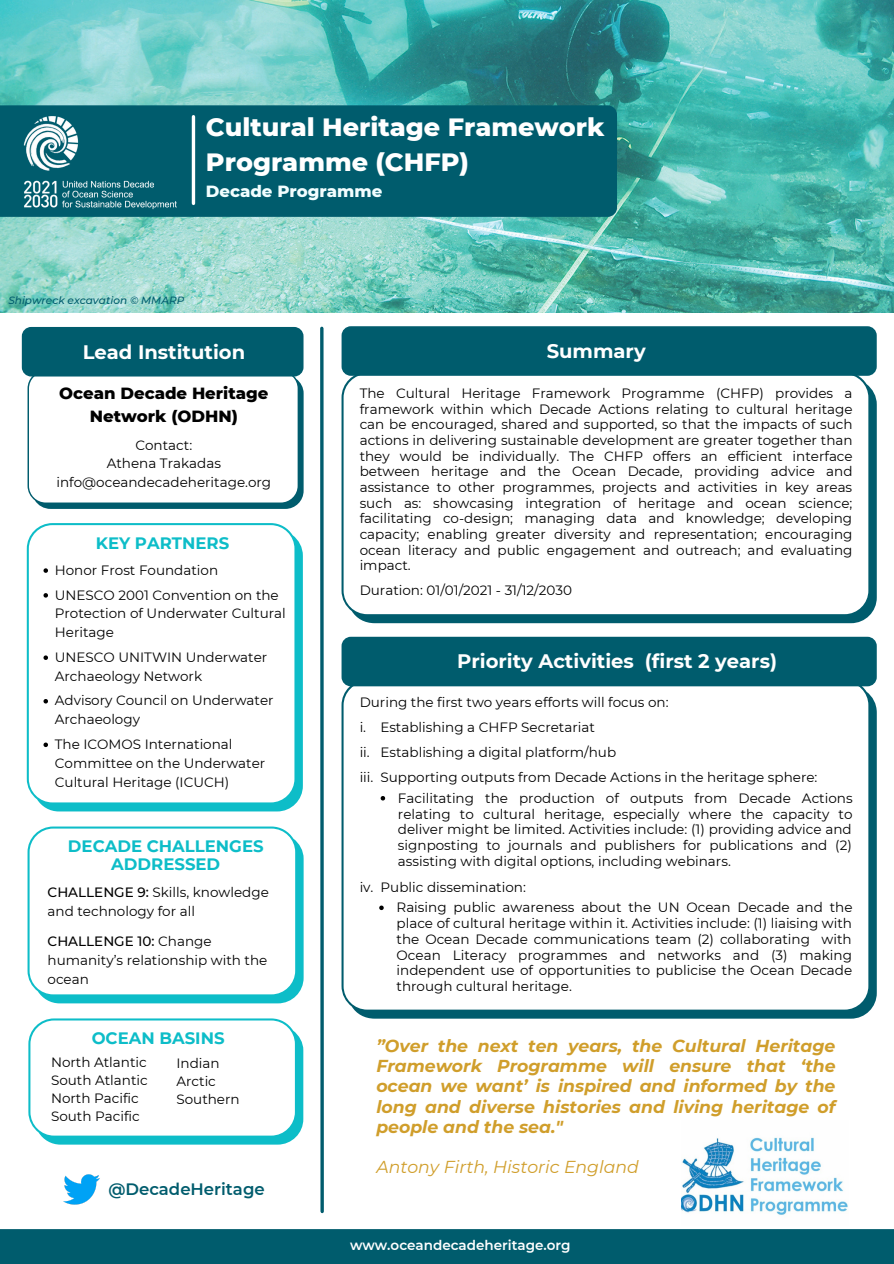
<style>
.page{position:relative;width:894px;height:1264px;background:#fff}
.page>*{position:absolute;margin:0;border:0;box-sizing:border-box;transform-origin:0 0}
.t1{font:800 25.5px/35px "Montserrat";color:#fff}
.t2{font:700 19.5px "Montserrat";color:#fff}
.t3{font:italic 700 17.25px/20.2px "Montserrat";color:#d09e2b;text-align:justify}
.t4{font:italic 17.25px "Montserrat";color:#d09e2b}
.t5{font:700 16.5px "Montserrat";color:#0dbdc8}
.t6{font:800 16.5px/23px "Montserrat";color:#000;text-align:center}
.t7{font:800 16.5px "Montserrat";color:#f2feff}
.t8{font:600 16.5px "Montserrat";color:#005c6d}
.t9{font:13.5px/15.6px "Montserrat";color:#000}
.t10{font:600 13.5px "Montserrat";color:#fff}
.t11{font:italic 500 10.5px "Montserrat";color:#005c6d}
.s1{font-weight:500}
</style>
<div class="page">
<img style="left:0;top:0;width:893px;height:313px">
<svg style="left:320px;top:328px;width:4px;height:883px;background:#267483"></svg>
<svg style="left:28px;top:370px;width:275px;height:139px"></svg>
<svg style="left:28px;top:826px;width:275px;height:177px"></svg>
<svg style="left:341px;top:372px;width:535px;height:251px"></svg>
<svg style="left:341px;top:680px;width:535px;height:338px"></svg>
<img style="left:681px;top:1137px;width:167px;height:78px">
<div style="left:0;top:1229px;width:893px;height:34px;background:#005c6d"></div>
<div style="left:341px;top:326px;width:535px;height:50px;background:#005c6d;border-radius:9px"></div>
<div style="left:341px;top:636px;width:535px;height:50px;background:#005c6d;border-radius:9px"></div>
<svg style="left:27px;top:523px;width:276px;height:288px"></svg>
<div style="left:0;top:105px;width:617px;height:112px;background:#005c6d"></div>
<img style="left:15px;top:102px;width:167px;height:119px">
<hr style="left:192px;top:117px;width:3px;height:86px;background:#fff">
<svg style="left:28px;top:1018px;width:275px;height:126px"></svg>
<div style="left:22px;top:327px;width:281px;height:49px;background:#005c6d;border-radius:9px"></div>
<img style="left:63px;top:1174px;width:37px;height:30px">
<svg style="left:43px;top:568px;width:5px;height:5px"></svg>
<svg style="left:43px;top:593px;width:5px;height:4px"></svg>
<svg style="left:43px;top:655px;width:5px;height:5px"></svg>
<svg style="left:43px;top:699px;width:5px;height:4px"></svg>
<svg style="left:43px;top:742px;width:5px;height:5px"></svg>
<svg style="left:380px;top:796px;width:5px;height:4px"></svg>
<svg style="left:379px;top:905px;width:4px;height:5px"></svg>
<p class="t1" style="left:206px;top:109px;width:400px">Cultural Heritage Framework<br>Programme (CHFP)</p>
<p class="t7" style="left:206px;top:181px;width:178px">Decade Programme</p>
<p class="t11" style="left:8px;top:293px;width:177px">Shipwreck excavation © MMARP</p>
<p class="t2" style="left:83px;top:340px;width:164px">Lead Institution</p>
<p class="t6" style="left:59px;top:381px;width:211px">Ocean Decade Heritage<br>Network (ODHN)</p>
<p class="t9" style="left:135px;top:437px;width:58px">Contact:</p>
<p class="t9" style="left:107px;top:455px;width:116px">Athena Trakadas</p>
<p class="t9" style="left:56px;top:474px;width:216px">info@oceandecadeheritage.org</p>
<p class="t5" style="left:96px;top:533px;width:135px">KEY PARTNERS</p>
<p class="t9" style="left:55px;top:562px;width:165px">Honor Frost Foundation</p>
<p class="t9" style="left:55px;top:585px;width:232px;line-height:18.8px">UNESCO 2001 Convention on the<br>Protection of Underwater Cultural<br>Heritage</p>
<p class="t9" style="left:55px;top:647px;width:214px;line-height:18.8px">UNESCO UNITWIN Underwater<br>Archaeology Network</p>
<p class="t9" style="left:55px;top:691px;width:220px;line-height:18.8px">Advisory Council on Underwater<br>Archaeology</p>
<p class="t9" style="left:55px;top:734px;width:212px;line-height:18.8px">The ICOMOS International<br>Committee on the Underwater<br>Cultural Heritage (ICUCH)</p>
<p class="t5" style="left:68px;top:835px;width:197px">DECADE CHALLENGES</p>
<p class="t5" style="left:111px;top:853px;width:110px">ADDRESSED</p>
<p class="t9" style="left:48px;top:882px;width:223px;line-height:18.8px"><span class="s1">CHALLENGE 9:</span> Skills, knowledge and technology for all</p>
<p class="t9" style="left:48px;top:932px;width:221px;line-height:18.8px"><span class="s1">CHALLENGE 10:</span> Change humanity’s relationship with the ocean</p>
<p class="t5" style="left:92px;top:1028px;width:134px">OCEAN BASINS</p>
<p class="t9" style="left:51px;top:1054px;width:97px">North Atlantic</p>
<p class="t9" style="left:51px;top:1072px;width:98px">South Atlantic</p>
<p class="t9" style="left:51px;top:1090px;width:89px">North Pacific</p>
<p class="t9" style="left:51px;top:1108px;width:90px">South Pacific</p>
<p class="t9" style="left:176px;top:1055px;width:45px">Indian</p>
<p class="t9" style="left:176px;top:1073px;width:41px">Arctic</p>
<p class="t9" style="left:176px;top:1091px;width:65px">Southern</p>
<p class="t8" style="left:108px;top:1179px;width:158px">@DecadeHeritage</p>
<p class="t2" style="left:546px;top:339px;width:100px">Summary</p>
<p class="t9" style="left:359px;top:385px;width:494px;text-align:justify">The Cultural Heritage Framework Programme (CHFP) provides a framework within which Decade Actions relating to cultural heritage can be encouraged, shared and supported, so that the impacts of such actions in delivering sustainable development are greater together than they would be individually. The CHFP offers an efficient interface between heritage and the Ocean Decade, providing advice and assistance to other programmes, projects and activities in key areas such as: showcasing integration of heritage and ocean science; facilitating co-design; managing data and knowledge; developing capacity; enabling greater diversity and representation; encouraging ocean literacy and public engagement and outreach; and evaluating impact.</p>
<p class="t9" style="left:359px;top:582px;width:214px">Duration: 01/01/2021 - 31/12/2030</p>
<p class="t2" style="left:457px;top:649px;width:321px">Priority Activities (first 2 years)</p>
<p class="t9" style="left:359px;top:694px;width:310px">During the first two years efforts will focus on:</p>
<p class="t9" style="left:359px;top:719px;width:237px">i. Establishing a CHFP Secretariat</p>
<p class="t9" style="left:359px;top:744px;width:258px">ii. Establishing a digital platform/hub</p>
<p class="t9" style="left:359px;top:769px;width:459px">iii. Supporting outputs from Decade Actions in the heritage sphere:</p>
<p class="t9" style="left:398px;top:790px;width:456px;text-align:justify">Facilitating the production of outputs from Decade Actions relating to cultural heritage, especially where the capacity to deliver might be limited. Activities include: (1) providing advice and signposting to journals and publishers for publications and (2) assisting with digital options, including webinars.</p>
<p class="t9" style="left:359px;top:879px;width:168px">iv. Public dissemination:</p>
<p class="t9" style="left:396px;top:899px;width:457px;text-align:justify">Raising public awareness about the UN Ocean Decade and the place of cultural heritage within it. Activities include: (1) liaising with the Ocean Decade communications team (2) collaborating with Ocean Literacy programmes and networks and (3) making independent use of opportunities to publicise the Ocean Decade through cultural heritage.</p>
<p class="t3" style="left:376px;top:1035px;width:460px">”Over the next ten years, the Cultural Heritage Framework Programme will ensure that ‘the ocean we want’ is inspired and informed by the long and diverse histories and living heritage of people and the sea."</p>
<p class="t4" style="left:376px;top:1156px;width:264px">Antony Firth, Historic England</p>
<p class="t10" style="left:350px;top:1236px;width:222px">www.oceandecadeheritage.org</p>
</div>
